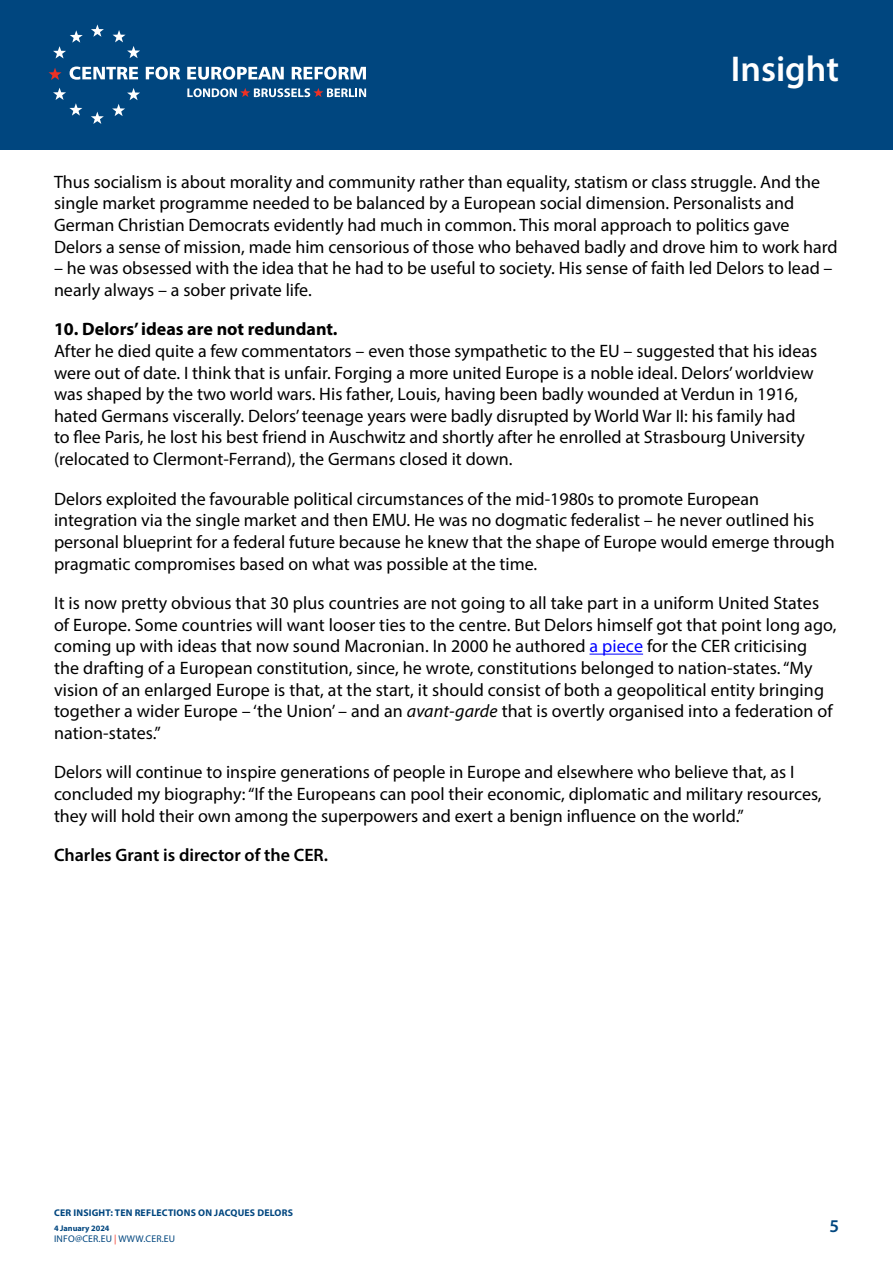
<style>
.page{position:relative;width:893px;height:1263px;background:#fff}
.page>*{position:absolute;margin:0;border:0;box-sizing:border-box;transform-origin:0 0}
.t1{font:600 36px "Myriad Pro";color:#fff}
.t2{font:18px/21.6px "Myriad Pro";color:#000}
.t3{font:700 18px "Myriad Pro";color:#000}
.t4{font:600 18px "Myriad Pro";color:#000}
.t5{font:600 18px "Myriad Pro";color:#00467f}
.t6{font:700 9.75px "Myriad Pro";letter-spacing:.02em;color:#00467f}
.t7{font:9.75px "Myriad Pro";letter-spacing:.02em;color:#00467f}
.t8{font:700 8.25px "Myriad Pro";color:#00467f}
.s1{color:#00f}
.s2{font-style:italic}
.s3{color:#ee3124}
</style>
<div class="page">
<hr style="left:589px;top:654px;width:54px;height:1px;background:#00f">
<div style="left:0;top:0;width:893px;height:150px;background:#00467f"></div>
<svg style="left:91px;top:24px;width:13px;height:13px"></svg>
<svg style="left:113px;top:30px;width:27px;height:28px"></svg>
<svg style="left:112px;top:88px;width:28px;height:28px"></svg>
<svg style="left:91px;top:112px;width:13px;height:12px"></svg>
<svg style="left:53px;top:88px;width:29px;height:28px"></svg>
<svg style="left:53px;top:30px;width:30px;height:28px"></svg>
<svg style="left:49px;top:68px;width:13px;height:12px"></svg>
<svg style="left:70px;top:67px;width:68px;height:13px"></svg>
<svg style="left:146px;top:67px;width:34px;height:13px"></svg>
<svg style="left:187px;top:67px;width:97px;height:13px"></svg>
<svg style="left:292px;top:67px;width:74px;height:13px"></svg>
<svg style="left:187px;top:88px;width:179px;height:9px"></svg>
<h1 class="t1" style="left:731px;top:46px;width:110px">Insight</h1>
<p class="t2" style="left:54px;top:171px;width:785px">Thus socialism is about morality and community rather than equality, statism or class struggle. And the single market programme needed to be balanced by a European social dimension. Personalists and German Christian Democrats evidently had much in common. This moral approach to politics gave Delors a sense of mission, made him censorious of those who behaved badly and drove him to work hard</p>
<p class="t2" style="left:54px;top:257px;width:780px">– he was obsessed with the idea that he had to be useful to society. His sense of faith led Delors to lead – nearly always – a sober private life.</p>
<p class="t3" style="left:54px;top:318px;width:285px">10. Delors’ ideas are not redundant.</p>
<p class="t2" style="left:54px;top:340px;width:765px">After he died quite a few commentators – even those sympathetic to the EU – suggested that his ideas were out of date. I think that is unfair. Forging a more united Europe is a noble ideal. Delors’ worldview was shaped by the two world wars. His father, Louis, having been badly wounded at Verdun in 1916, hated Germans viscerally. Delors’ teenage years were badly disrupted by World War II: his family had<br>to flee Paris, he lost his best friend in Auschwitz and shortly after he enrolled at Strasbourg University (relocated to Clermont-Ferrand), the Germans closed it down.</p>
<p class="t2" style="left:54px;top:488px;width:782px">Delors exploited the favourable political circumstances of the mid-1980s to promote European integration via the single market and then EMU. He was no dogmatic federalist – he never outlined his personal blueprint for a federal future because he knew that the shape of Europe would emerge through pragmatic compromises based on what was possible at the time.</p>
<p class="t2" style="left:54px;top:592px;width:784px">It is now pretty obvious that 30 plus countries are not going to all take part in a uniform United States of Europe. Some countries will want looser ties to the centre. But Delors himself got that point long ago, coming up with ideas that now sound Macronian. In 2000 he authored <span class="s1">a piece</span> for the CER criticising the drafting of a European constitution, since, he wrote, constitutions belonged to nation-states. “My vision of an enlarged Europe is that, at the start, it should consist of both a geopolitical entity bringing together a wider Europe – ‘the Union’ – and an <span class="s2">avant-garde</span> that is overtly organised into a federation of nation-states.”</p>
<p class="t2" style="left:54px;top:761px;width:769px">Delors will continue to inspire generations of people in Europe and elsewhere who believe that, as I concluded my biography: “If the Europeans can pool their economic, diplomatic and military resources, they will hold their own among the superpowers and exert a benign influence on the world.”</p>
<p class="t4" style="left:54px;top:844px;width:276px">Charles Grant is director of the CER.</p>
<p class="t6" style="left:54px;top:1207px;width:240px">CER INSIGHT: TEN REFLECTIONS ON JACQUES DELORS</p>
<p class="t8" style="left:54px;top:1223px;width:57px">4 January 2024</p>
<p class="t7" style="left:54px;top:1233px;width:123px">INFO@CER.EU <span class="s3">|</span> WWW.CER.EU</p>
<p class="t5" style="left:829px;top:1215px;width:11px">5</p>
</div>
